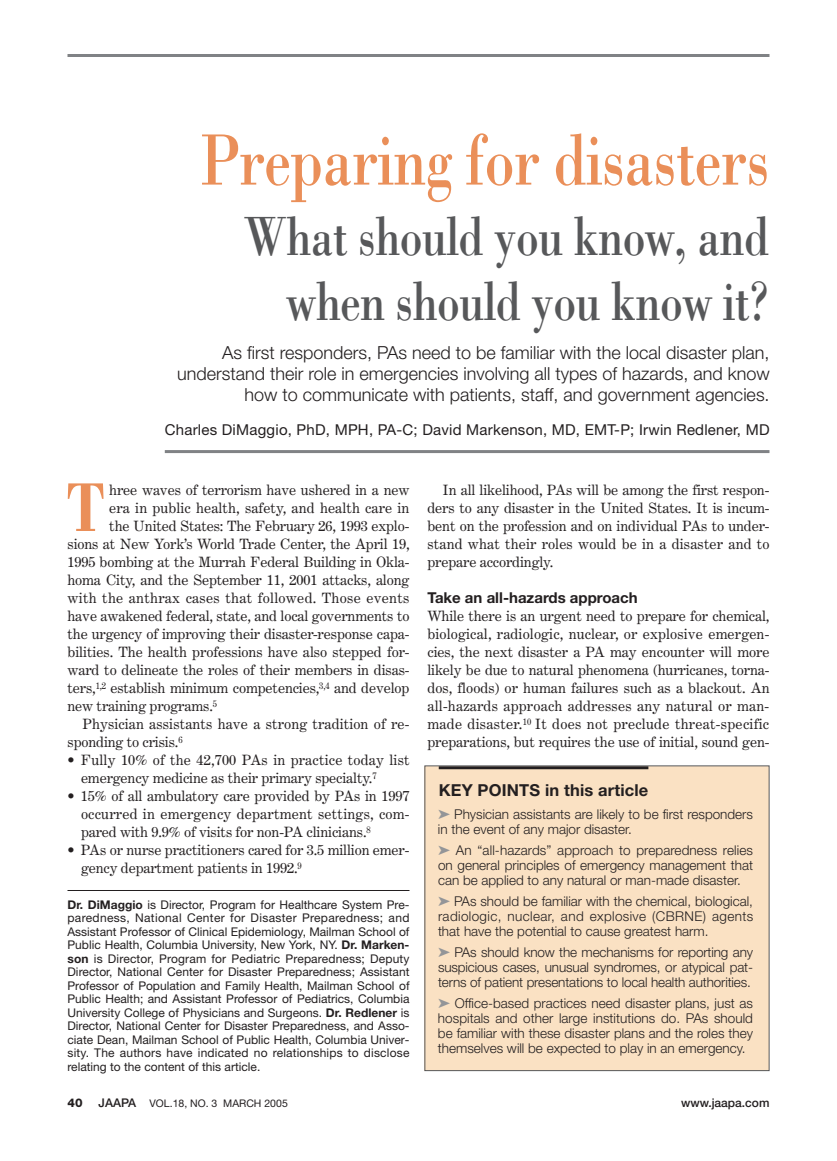
<style>
.page{position:relative;width:837px;height:1161px;background:#fff}
.page>*{position:absolute;margin:0;border:0;box-sizing:border-box;transform-origin:0 0}
.t1{font:75px "Bodoni";letter-spacing:-.015em;color:#ea8f59;scale:.8 1}
.t2{font:700 71.25px "Bodoni";color:#ea8f59;scale:.8 1}
.t3{font:57px/64.5px "Bodoni";letter-spacing:-.015em;color:#57585a;text-align:right;scale:.8 1}
.t4{font:300 18px/21px "Helvetica Neue";color:#231f20;text-align:right}
.t5{font:700 16.5px "Helvetica Neue";letter-spacing:.01em;color:#231f20}
.t6{font:15px "Helvetica Neue";letter-spacing:.015em;color:#231f20}
.t7{font:700 15px "Helvetica Neue";color:#231f20}
.t8{font:14.25px/18px "Century Expanded";letter-spacing:-.01em;color:#231f20;text-align:justify}
.t9{font:14.25px "Century Expanded";letter-spacing:.02em;color:#231f20}
.t10{font:300 13.5px/15px "Helvetica Neue";color:#231f20;text-align:justify}
.t11{font:12px/13.5px "Helvetica Neue";color:#231f20;text-align:justify}
.t12{font:500 12px "Helvetica Neue";color:#231f20}
.t13{font:800 12px "Helvetica Neue";color:#231f20}
.t14{font:10.5px "Helvetica Neue";color:#231f20}
.s1{font-weight:700}
.s2{color:#939598}
.s3{font-weight:500;font-size:12px}
</style>
<div class="page">
<hr style="left:165px;top:450px;width:605px;height:3px;background:#808285">
<hr style="left:68px;top:54px;width:702px;height:3px;background:#808285">
<hr style="left:68px;top:890px;width:342px;height:1px;background:#231f20">
<div style="left:425px;top:766px;width:344px;height:305px;background:#fae1c3"></div>
<hr style="left:439px;top:766px;width:209px;height:3px;background:#231f20">
<div style="left:424px;top:765px;width:346px;height:306px;border:1px solid #57585a"></div>
<h1 class="t1" style="left:200px;top:115px;width:714px">Preparing for disasters</h1>
<h3 class="t3" style="left:244px;top:203px;width:659px">What should you know, and when should you know it?</h3>
<p class="t4" style="left:177px;top:343px;width:594px">As first responders, PAs need to be familiar with the local disaster plan, understand their role in emergencies involving all types of hazards, and know how to communicate with patients, staff, and government agencies.</p>
<p class="t6" style="left:165px;top:424px;width:606px">Charles DiMaggio, PhD, MPH, PA-C; David Markenson, MD, EMT-P; Irwin Redlener, MD</p>
<h2 class="t2" style="left:67px;top:465px;width:49px">T</h2>
<p class="t8" style="left:109px;top:482px;width:302px">hree waves of terrorism have ushered in a new</p>
<p class="t8" style="left:109px;top:500px;width:302px">era in public health, safety, and health care in</p>
<p class="t8" style="left:109px;top:518px;width:302px">the United States: The February 26, 1993 explo-</p>
<p class="t8" style="left:68px;top:536px;width:344px">sions at New York’s World Trade Center, the April 19,</p>
<p class="t8" style="left:68px;top:554px;width:344px">1995 bombing at the Murrah Federal Building in Okla-</p>
<p class="t8" style="left:68px;top:572px;width:343px">homa City, and the September 11, 2001 attacks, along</p>
<p class="t9" style="left:68px;top:593px;width:344px">with the anthrax cases that followed. Those events</p>
<p class="t8" style="left:68px;top:608px;width:344px">have awakened federal, state, and local governments to</p>
<p class="t8" style="left:68px;top:626px;width:344px">the urgency of improving their disaster-response capa-</p>
<p class="t8" style="left:68px;top:644px;width:344px">bilities. The health professions have also stepped for-</p>
<p class="t8" style="left:68px;top:662px;width:344px">ward to delineate the roles of their members in disas-</p>
<p class="t8" style="left:68px;top:680px;width:344px">ters,<sup>1,2</sup> establish minimum competencies,<sup>3,4</sup> and develop</p>
<p class="t8" style="left:68px;top:698px;width:151px">new training programs.<sup>5</sup></p>
<p class="t8" style="left:82px;top:716px;width:329px">Physician assistants have a strong tradition of re-</p>
<p class="t8" style="left:68px;top:734px;width:117px">sponding to crisis.<sup>6</sup></p>
<p class="t8" style="left:81px;top:752px;width:330px;text-indent:-14px">• Fully 10% of the 42,700 PAs in practice today list emergency medicine as their primary specialty.<sup>7</sup></p>
<p class="t8" style="left:81px;top:788px;width:330px;text-indent:-14px">• 15% of all ambulatory care provided by PAs in 1997 occurred in emergency department settings, com&shy;pared with 9.9% of visits for non-PA clinicians.<sup>8</sup></p>
<p class="t8" style="left:81px;top:842px;width:330px;text-indent:-14px">• PAs or nurse practitioners cared for 3.5 million emer&shy;gency department patients in 1992.<sup>9</sup></p>
<p class="t11" style="left:67px;top:899px;width:344px"><span class="s1">Dr. DiMaggio</span> is Director, Program for Healthcare System Pre&shy;paredness, National Center for Disaster Preparedness; and Assistant Professor of Clinical Epidemiology, Mailman School of Public Health, Columbia University, New York, NY. <span class="s1">Dr. Marken&shy;son</span> is Director, Program for Pediatric Preparedness; Deputy Director, National Center for Disaster Preparedness; Assistant Professor of Population and Family Health, Mailman School of Public Health; and Assistant Professor of Pediatrics, Columbia University College of Physicians and Surgeons. <span class="s1">Dr. Redlener</span> is Director, National Center for Disaster Preparedness, and Asso&shy;ciate Dean, Mailman School of Public Health, Columbia Univer&shy;sity. The authors have indicated no relationships to disclose relating to the content of this article.</p>
<p class="t8" style="left:428px;top:482px;width:344px;text-indent:15px">In all likelihood, PAs will be among the first respon&shy;ders to any disaster in the United States. It is incum&shy;bent on the profession and on individual PAs to under&shy;stand what their roles would be in a disaster and to prepare accordingly.</p>
<p class="t7" style="left:428px;top:592px;width:212px">Take an all-hazards approach</p>
<p class="t8" style="left:427px;top:608px;width:344px">While there is an urgent need to prepare for chemical, biological, radiologic, nuclear, or explosive emergen&shy;cies, the next disaster a PA may encounter will more likely be due to natural phenomena (hurricanes, torna&shy;dos, floods) or human failures such as a blackout. An all-hazards approach addresses any natural or man&shy;made disaster.<sup>10</sup> It does not preclude threat-specific preparations, but requires the use of initial, sound gen-</p>
<p class="t5" style="left:439px;top:784px;width:211px">KEY POINTS in this article</p>
<p class="t10" style="left:438px;top:808px;width:317px"><span class="s2">➤</span> Physician assistants are likely to be first responders in the event of any major disaster.</p>
<p class="t10" style="left:438px;top:844px;width:317px"><span class="s2">➤</span> An “all-hazards” approach to preparedness relies on general principles of emergency management that can be applied to any natural or man-made disaster.</p>
<p class="t10" style="left:438px;top:895px;width:317px"><span class="s2">➤</span> PAs should be familiar with the chemical, biological, radiologic, nuclear, and explosive (CBRNE) agents that have the potential to cause greatest harm.</p>
<p class="t10" style="left:438px;top:946px;width:317px"><span class="s2">➤</span> PAs should know the mechanisms for reporting any suspicious cases, unusual syndromes, or atypical pat&shy;terns of patient presentations to local health authorities.</p>
<p class="t10" style="left:438px;top:997px;width:317px"><span class="s2">➤</span> Office-based practices need disaster plans, just as hospitals and other large institutions do. PAs should be familiar with these disaster plans and the roles they themselves will be expected to play in an emergency.</p>
<p class="t13" style="left:68px;top:1098px;width:17px">40</p>
<p class="t14" style="left:99px;top:1099px;width:191px"><span class="s3">JAAPA</span> VOL.18, NO. 3 MARCH 2005</p>
<p class="t12" style="left:681px;top:1098px;width:90px">www.jaapa.com</p>
</div>
